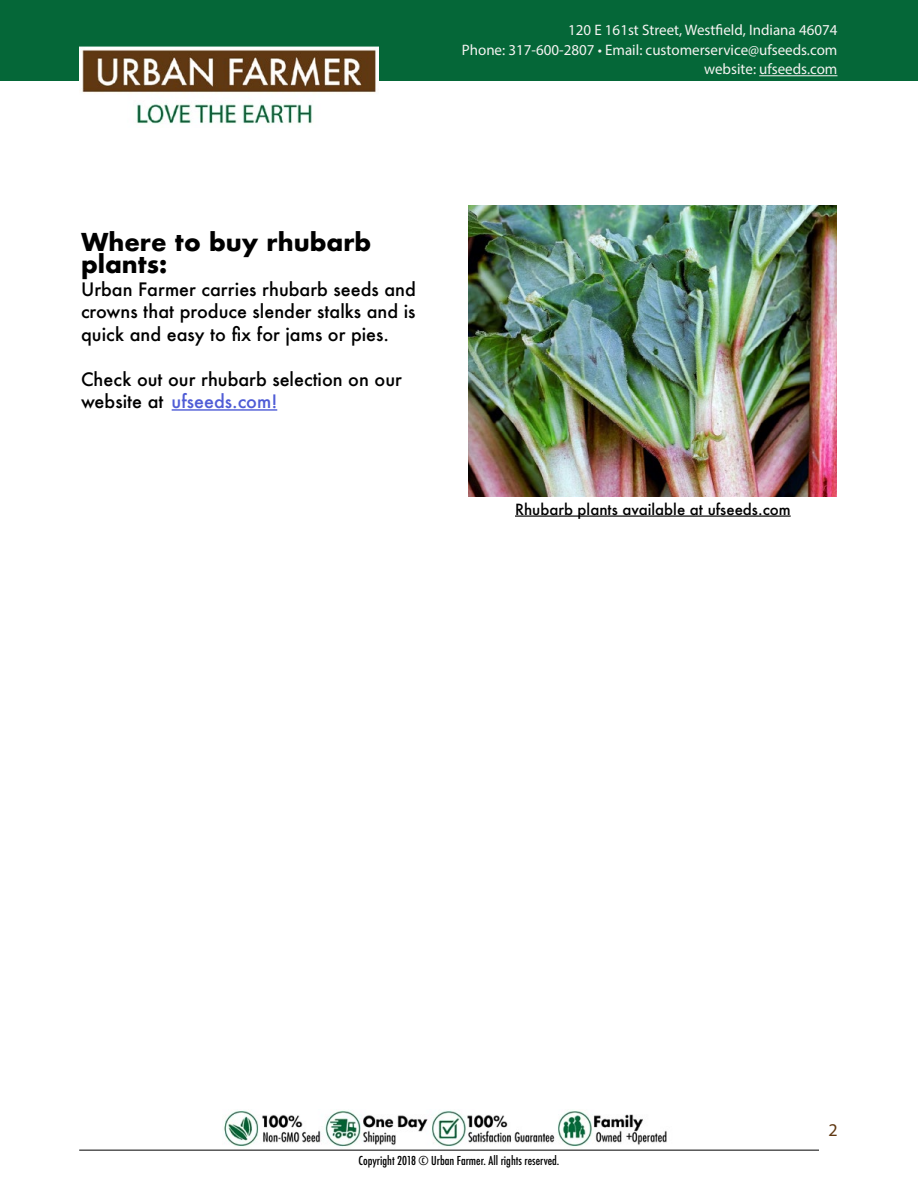
<style>
.page{position:relative;width:918px;height:1188px;background:#fff}
.page>*{position:absolute;margin:0;border:0;box-sizing:border-box;transform-origin:0 0}
.t1{font:700 24px/22.5px "Futura";color:#000}
.t2{font:500 18px/22.5px "Futura";color:#000;text-align:justify}
.t3{font:18px "Myriad Pro";color:#603812}
.t4{font:15.15px/19.5px "Myriad Pro";color:#f5f3f1;text-align:right}
.t5{font:500 15px "Futura";color:#000}
.t6{font:500 condensed 12px "Futura";color:#000}
.s1{color:#4f5cd6}
</style>
<div class="page">
<hr style="left:79px;top:1150px;width:740px;height:1px;background:#000">
<div style="left:0;top:0;width:918px;height:81px;background:#056738"></div>
<img style="left:468px;top:205px;width:369px;height:291px">
<hr style="left:515px;top:515px;width:276px;height:2px;background:#000">
<hr style="left:759px;top:75px;width:78px;height:1px;background:#f5f3f1">
<hr style="left:172px;top:409px;width:105px;height:2px;background:#4f5cd6">
<img style="left:223px;top:1110px;width:444px;height:37px">
<img style="left:79px;top:47px;width:299px;height:77px">
<p class="t4" style="left:462px;top:20px;width:377px">120 E 161st Street, Westfield, Indiana 46074<br>Phone: 317-600-2807 • Email: customerservice@ufseeds.com website: ufseeds.com</p>
<h1 class="t1" style="left:81px;top:230px;width:292px">Where to buy rhubarb plants:</h1>
<p class="t2" style="left:81px;top:278px;width:336px">Urban Farmer carries rhubarb seeds and crowns that produce slender stalks and is quick and easy to fix for jams or pies.</p>
<p class="t2" style="left:81px;top:368px;width:322px">Check out our rhubarb selection on our website at <span class="s1">ufseeds.com!</span></p>
<p class="t5" style="left:515px;top:499px;width:277px">Rhubarb plants available at ufseeds.com</p>
<p class="t3" style="left:828px;top:1119px;width:11px">2</p>
<p class="t6" style="left:359px;top:1153px;width:202px">Copyright 2018 © Urban Farmer. All rights reserved.</p>
</div>
